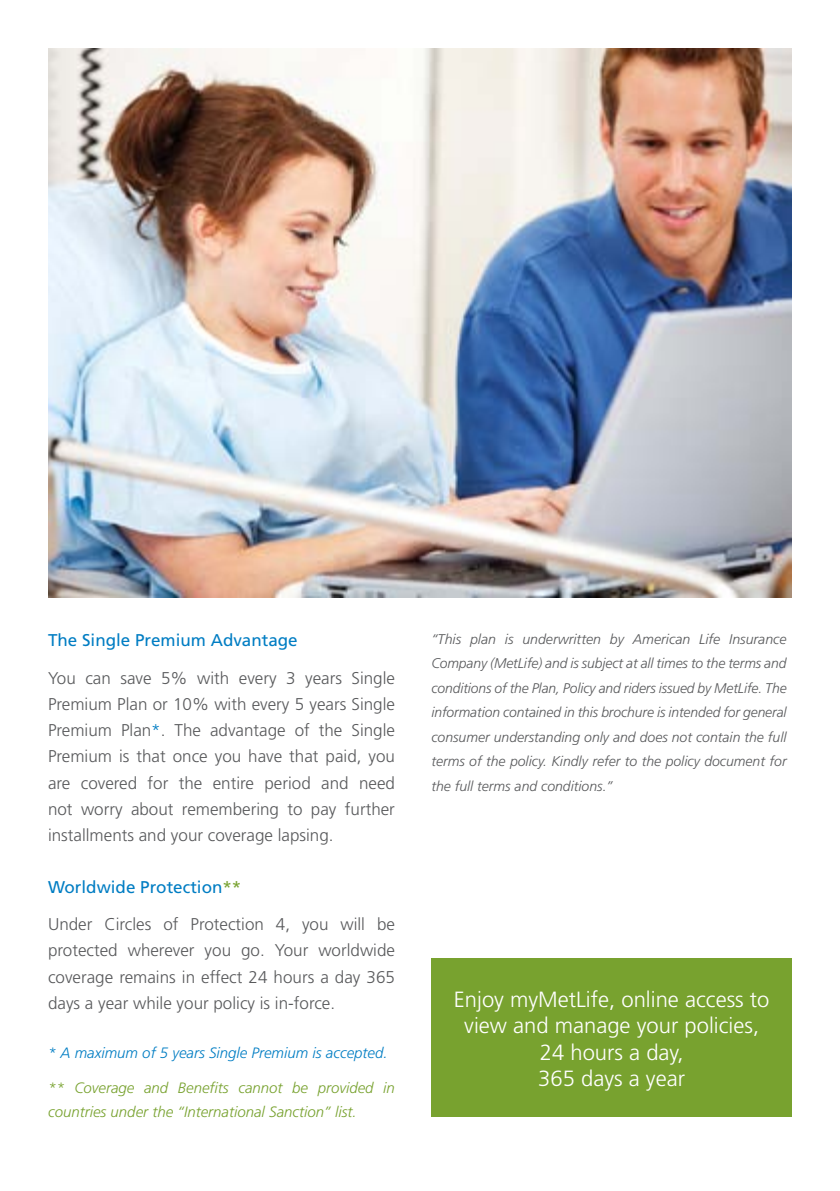
<style>
.page{position:relative;width:840px;height:1191px;background:#fff}
.page>*{position:absolute;margin:0;border:0;box-sizing:border-box;transform-origin:0 0}
.t1{font:300 22px/26.4px "Frutiger";color:#fff;text-align:center}
.t2{font:300 17px/26.2px "Frutiger";color:#58595b;text-align:justify}
.t3{font:17px "Frutiger";color:#007dc3}
.t4{font:italic 300 15px/24.2px "Frutiger LT Std";color:#78a22f}
.t5{font:italic 300 15px "Frutiger LT Std";color:#007dc3}
.t6{font:italic 300 14px/24.4px "Frutiger";color:#58595b;text-align:justify}
.s1{color:#007dc3}
.s2{color:#78a22f}
</style>
<div class="page">
<img style="left:48px;top:48px;width:743px;height:549px">
<div style="left:431px;top:958px;width:360px;height:159px;background:#78a22f"></div>
<p class="t3" style="left:48px;top:630px;width:251px">The Single Premium Advantage</p>
<p class="t2" style="left:48px;top:665px;width:348px">You can save 5% with every 3 years Single Premium Plan or 10% with every 5 years Single Premium Plan<span class="s1">*</span>. The advantage of the Single Premium is that once you have that paid, you are covered for the entire period and need not worry about remembering to pay further installments and your coverage lapsing.</p>
<p class="t3" style="left:48px;top:876px;width:195px">Worldwide Protection<span class="s2">**</span></p>
<p class="t2" style="left:48px;top:911px;width:348px">Under Circles of Protection 4, you will be protected wherever you go. Your worldwide coverage remains in effect 24 hours a day 365 days a year while your policy is in-force.</p>
<p class="t5" style="left:48px;top:1043px;width:341px">* A maximum of 5 years Single Premium is accepted.</p>
<p class="t4" style="left:48px;top:1076px;width:348px">** Coverage and Benefits cannot be provided in countries under the “International Sanction” list.</p>
<p class="t6" style="left:431px;top:627px;width:356px">“This plan is underwritten by American Life Insurance Company (MetLife) and is subject at all times to the terms and conditions of the Plan, Policy and riders issued by MetLife. The information contained in this brochure is intended for general consumer understanding only and does not contain the full terms of the policy. Kindly refer to the policy document for the full terms and conditions.”</p>
<p class="t1" style="left:453px;top:986px;width:317px">Enjoy myMetLife, online access to view and manage your policies,<br>24 hours a day,<br>365 days a year</p>
</div>
